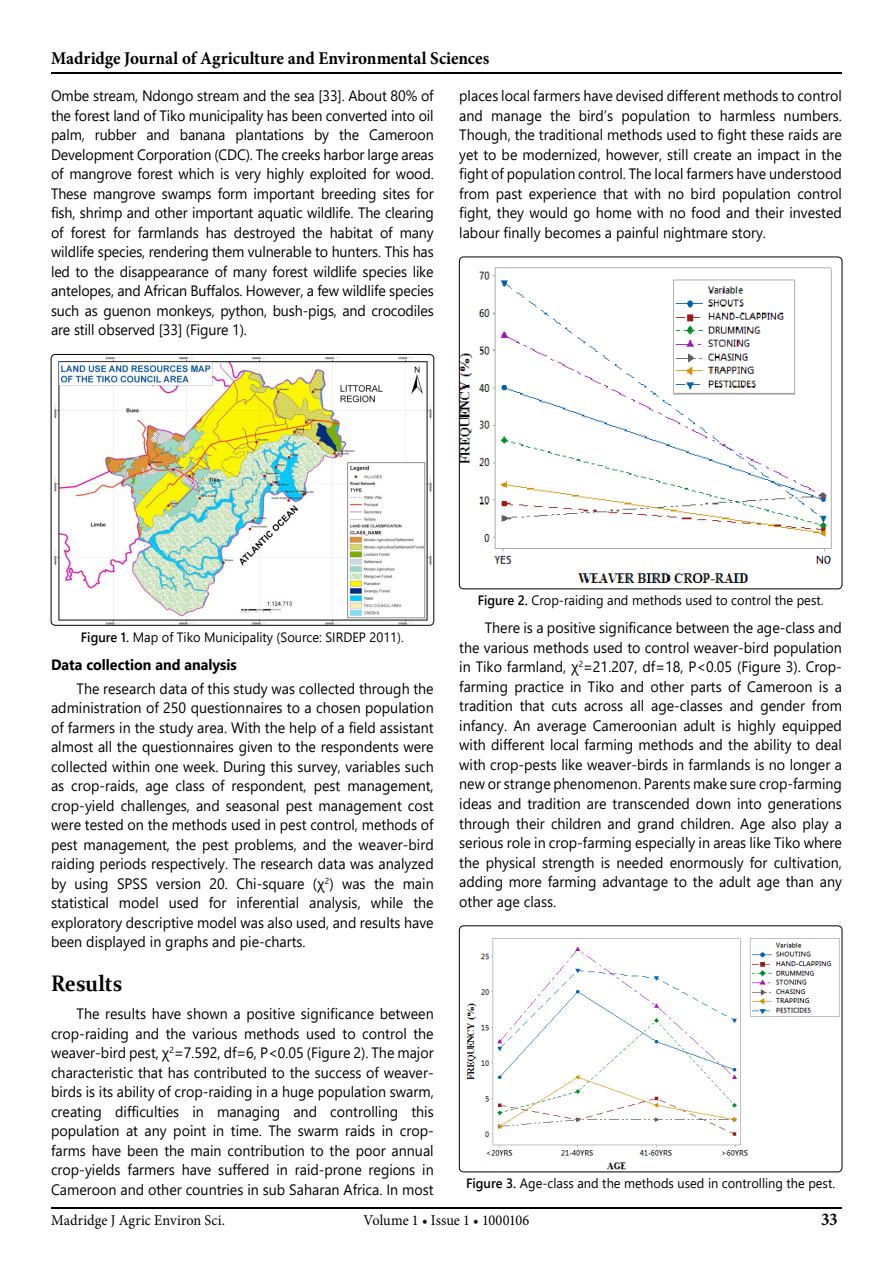
<style>
.page{position:relative;width:893px;height:1263px;background:#fff}
.page>*{position:absolute;margin:0;border:0;box-sizing:border-box;transform-origin:0 0}
.t1{font:700 22.5px "Constantia";letter-spacing:.005em;color:#000;scale:.9 1}
.t2{font:700 18px "Minion Pro";color:#000;scale:.95 1}
.t3{font:15px/19.5px "Segoe UI";color:#000;text-align:justify;scale:.95 1}
.t4{font:15px "Minion Pro";letter-spacing:.005em;color:#000;scale:.95 1}
.t5{font:700 15px "Segoe UI";color:#000;scale:.95 1}
.t6{font:13.5px "Segoe UI";color:#000;scale:.95 1}
.s1{font-weight:600}
</style>
<div class="page">
<hr style="left:51px;top:73px;width:791px;height:1px;background:#000">
<hr style="left:51px;top:1208px;width:791px;height:1px;background:#000">
<img style="left:51px;top:354px;width:383px;height:271px">
<div style="left:51px;top:354px;width:383px;height:271px;border:1px solid #000;border-radius:4px"></div>
<img style="left:459px;top:257px;width:383px;height:332px">
<div style="left:459px;top:257px;width:383px;height:332px;border:1px solid #000;border-radius:4px"></div>
<img style="left:459px;top:926px;width:383px;height:246px">
<div style="left:459px;top:926px;width:383px;height:246px;border:1px solid #000;border-radius:4px"></div>
<p class="t2" style="left:51px;top:46px;width:463px">Madridge Journal of Agriculture and Environmental Sciences</p>
<p class="t3" style="left:51px;top:85px;width:404px">Ombe stream, Ndongo stream and the sea [33]. About 80% of the forest land of Tiko municipality has been converted into oil palm, rubber and banana plantations by the Cameroon Development Corporation (CDC). The creeks harbor large areas of mangrove forest which is very highly exploited for wood.<br>These mangrove swamps form important breeding sites for fish, shrimp and other important aquatic wildlife. The clearing of forest for farmlands has destroyed the habitat of many wildlife species, rendering them vulnerable to hunters. This has led to the disappearance of many forest wildlife species like antelopes, and African Buffalos. However, a few wildlife species such as guenon monkeys, python, bush-pigs, and crocodiles are still observed [33] (Figure 1).</p>
<p class="t3" style="left:459px;top:85px;width:404px">places local farmers have devised different methods to control and manage the bird’s population to harmless numbers.<br>Though, the traditional methods used to fight these raids are yet to be modernized, however, still create an impact in the fight of population control. The local farmers have understood from past experience that with no bird population control fight, they would go home with no food and their invested labour finally becomes a painful nightmare story.</p>
<p class="t6" style="left:81px;top:624px;width:341px"><span class="s1">Figure 1.</span> Map of Tiko Municipality (Source: SIRDEP 2011).</p>
<p class="t5" style="left:51px;top:650px;width:197px">Data collection and analysis</p>
<p class="t3" style="left:51px;top:677px;width:404px;text-indent:26px">The research data of this study was collected through the administration of 250 questionnaires to a chosen population of farmers in the study area. With the help of a field assistant almost all the questionnaires given to the respondents were collected within one week. During this survey, variables such as crop-raids, age class of respondent, pest management, crop-yield challenges, and seasonal pest management cost were tested on the methods used in pest control, methods of pest management, the pest problems, and the weaver-bird raiding periods respectively. The research data was analyzed by using SPSS version 20. Chi-square (χ<sup>2</sup>) was the main statistical model used for inferential analysis, while the exploratory descriptive model was also used, and results have been displayed in graphs and pie-charts.</p>
<h1 class="t1" style="left:51px;top:968px;width:80px">Results</h1>
<p class="t3" style="left:51px;top:1003px;width:404px;text-indent:26px">The results have shown a positive significance between crop-raiding and the various methods used to control the weaver-bird pest, χ<sup>2</sup>=7.592, df=6, P&lt;0.05 (Figure 2). The major characteristic that has contributed to the success of weaver&shy;birds is its ability of crop-raiding in a huge population swarm, creating difficulties in managing and controlling this population at any point in time. The swarm raids in crop&shy;farms have been the main contribution to the poor annual crop-yields farmers have suffered in raid-prone regions in Cameroon and other countries in sub Saharan Africa. In most</p>
<p class="t6" style="left:478px;top:588px;width:366px"><span class="s1">Figure 2.</span> Crop-raiding and methods used to control the pest.</p>
<p class="t3" style="left:459px;top:617px;width:404px;text-indent:26px">There is a positive significance between the age-class and the various methods used to control weaver-bird population in Tiko farmland, χ<sup>2</sup>=21.207, df=18, P&lt;0.05 (Figure 3). Crop&shy;farming practice in Tiko and other parts of Cameroon is a tradition that cuts across all age-classes and gender from infancy. An average Cameroonian adult is highly equipped with different local farming methods and the ability to deal with crop-pests like weaver-birds in farmlands is no longer a new or strange phenomenon. Parents make sure crop-farming ideas and tradition are transcended down into generations through their children and grand children. Age also play a serious role in crop-farming especially in areas like Tiko where the physical strength is needed enormously for cultivation, adding more farming advantage to the adult age than any other age class.</p>
<p class="t6" style="left:466px;top:1171px;width:390px"><span class="s1">Figure 3.</span> Age-class and the methods used in controlling the pest.</p>
<p class="t4" style="left:51px;top:1210px;width:185px">Madridge J Agric Environ Sci.</p>
<p class="t4" style="left:364px;top:1210px;width:176px">Volume 1 • Issue 1 • 1000106</p>
<p class="t2" style="left:821px;top:1206px;width:19px">33</p>
</div>
